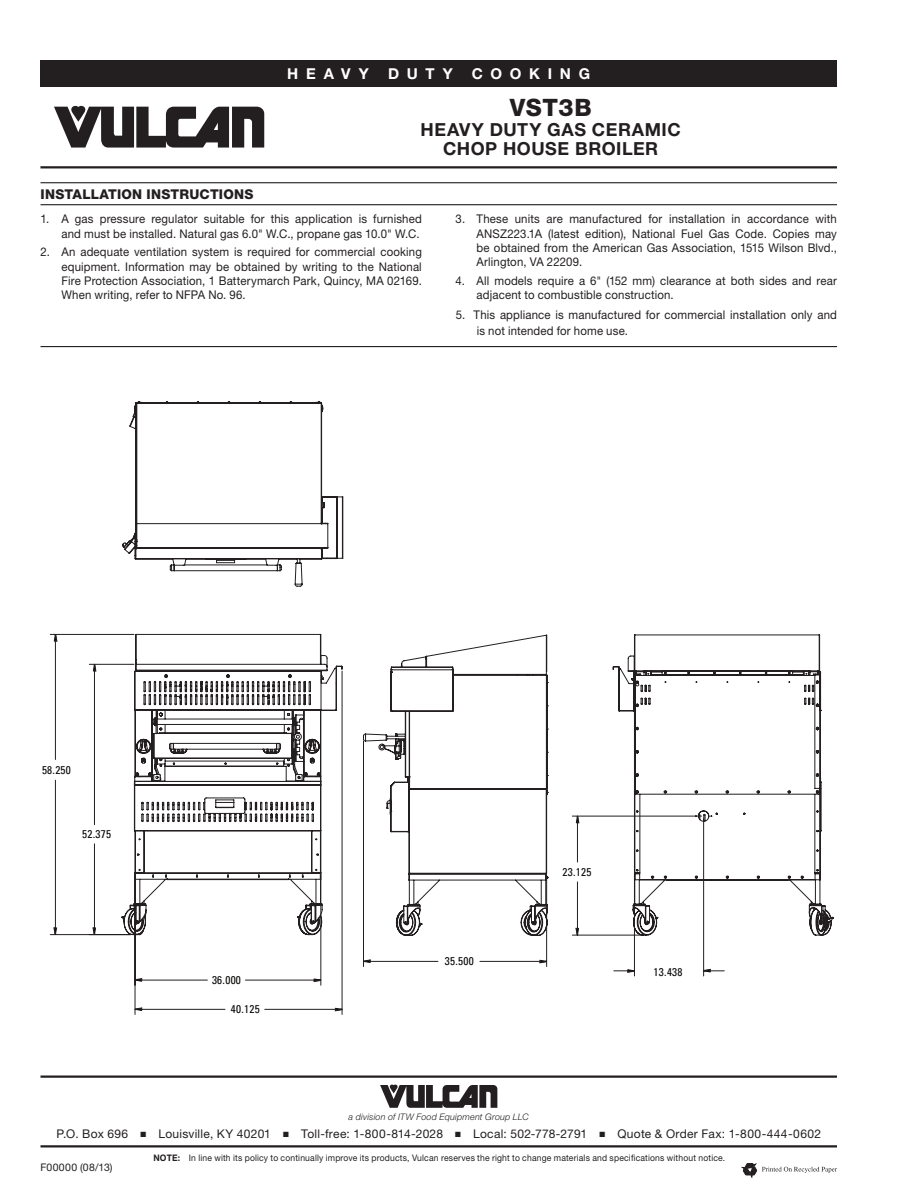
<style>
.page{position:relative;width:918px;height:1188px;background:#fff}
.page>*{position:absolute;margin:0;border:0;box-sizing:border-box;transform-origin:0 0}
.t1{font:800 24px "Helvetica Neue LT Std";letter-spacing:.025em;color:#231f20}
.Title_Sub_1{font:700 18px/19.5px "Helvetica Neue LT Std";letter-spacing:.03em;color:#231f20;text-align:center}
.t2{font:700 15px "Helvetica Neue LT Std";letter-spacing:.51em;color:#fff}
.Sub_Head_1{font:800 13.5px "Helvetica Neue LT Std";letter-spacing:.015em;color:#231f20}
.mstrPg_Address{font:12px/14.2px "Helvetica Neue LT Std";letter-spacing:.015em;color:#231f20;text-align:justify;scale:.95 1}
.mstrPg_Address-2{font:12px "Helvetica Neue LT Std";letter-spacing:.015em;color:#231f20}
.t3{font:condensed 11.25px "Univers LT Std";letter-spacing:.025em;color:#050504}
.t4{font:10.5px "Helvetica Neue LT Std";letter-spacing:.035em;color:#231f20}
.t5{font:9px "Helvetica Neue LT Std";letter-spacing:.02em;color:#231f20;scale:.95 1}
.mstrPg_divITW{font:italic 300 9px "Helvetica Neue LT Std";letter-spacing:.02em;color:#231f20}
.s1{font-weight:700}
</style>
<div class="page">
<div style="left:40px;top:60px;width:797px;height:27px;background:#231f20"></div>
<hr style="left:40px;top:166px;width:797px;height:2px;background:#231f20">
<svg style="left:742px;top:1163px;width:95px;height:15px"></svg>
<svg style="left:54px;top:106px;width:210px;height:42px"></svg>
<hr style="left:40px;top:1076px;width:797px;height:2px;background:#231f20">
<svg style="left:380px;top:1085px;width:117px;height:23px"></svg>
<hr style="left:40px;top:1145px;width:797px;height:3px;background:#231f20">
<hr style="left:40px;top:182px;width:797px;height:1px;background:#231f20">
<hr style="left:40px;top:204px;width:797px;height:1px;background:#231f20">
<hr style="left:41px;top:346px;width:796px;height:1px;background:#231f20">
<hr style="left:50px;top:634px;width:84px;height:1px;background:#231f20">
<hr style="left:50px;top:934px;width:81px;height:1px;background:#231f20">
<hr style="left:342px;top:671px;width:1px;height:344px;background:#231f20">
<hr style="left:135px;top:875px;width:1px;height:140px;background:#231f20">
<svg style="left:712px;top:970px;width:12px;height:1px"></svg>
<svg style="left:52px;top:633px;width:660px;height:379px"></svg>
<svg style="left:121px;top:402px;width:713px;height:534px"></svg>
<p class="t2" style="left:287px;top:64px;width:83px">HEAVY</p>
<p class="t2" style="left:388px;top:64px;width:66px">DUTY</p>
<p class="t2" style="left:472px;top:64px;width:120px">COOKING</p>
<p class="t1" style="left:510px;top:93px;width:83px">VST3B</p>
<p class="Title_Sub_1" style="left:421px;top:119px;width:262px">HEAVY DUTY GAS CERAMIC<br>CHOP HOUSE BROILER</p>
<p class="Sub_Head_1" style="left:40px;top:186px;width:214px">INSTALLATION INSTRUCTIONS</p>
<p class="mstrPg_Address" style="left:40px;top:212px;width:403px;text-align:right">1. A gas pressure regulator suitable for this application is furnished and must be installed. Natural gas 6.0" W.C., propane gas 10.0" W.C.</p>
<p class="mstrPg_Address" style="left:61px;top:245px;width:381px;text-indent:-21px">2. An adequate ventilation system is required for commercial cooking equipment. Information may be obtained by writing to the National Fire Protection Association, 1 Batterymarch Park, Quincy, MA 02169.<br>When writing, refer to NFPA No. 96.</p>
<p class="mstrPg_Address" style="left:477px;top:212px;width:381px;text-indent:-21px">3. These units are manufactured for installation in accordance with ANSZ223.1A (latest edition), National Fuel Gas Code. Copies may be obtained from the American Gas Association, 1515 Wilson Blvd., Arlington, VA 22209.</p>
<p class="mstrPg_Address" style="left:477px;top:273px;width:381px;text-indent:-21px">4. All models require a 6" (152 mm) clearance at both sides and rear adjacent to combustible construction.</p>
<p class="mstrPg_Address" style="left:477px;top:306px;width:381px;line-height:16.5px;text-indent:-21px">5. This appliance is manufactured for commercial installation only and is not intended for home use.</p>
<p class="t3" style="left:42px;top:763px;width:30px">58.250</p>
<p class="t3" style="left:82px;top:827px;width:30px">52.375</p>
<p class="t3" style="left:212px;top:973px;width:30px">36.000</p>
<p class="t3" style="left:231px;top:1002px;width:30px">40.125</p>
<p class="t3" style="left:445px;top:954px;width:30px">35.500</p>
<p class="t3" style="left:563px;top:865px;width:30px">23.125</p>
<p class="t3" style="left:654px;top:965px;width:30px">13.438</p>
<p class="mstrPg_divITW" style="left:349px;top:1111px;width:182px">a division of ITW Food Equipment Group LLC</p>
<p class="mstrPg_Address-2" style="left:56px;top:1127px;width:766px">P.O. Box 696 ■ Louisville, KY 40201 ■ Toll-free: 1-800-814-2028 ■ Local: 502-778-2791 ■ Quote &amp; Order Fax: 1-800-444-0602</p>
<p class="t4" style="left:40px;top:1161px;width:74px">F00000 (08/13)</p>
<p class="t5" style="left:153px;top:1152px;width:604px"><span class="s1">NOTE:</span> In line with its policy to continually improve its products, Vulcan reserves the right to change materials and specifications without notice.</p>
</div>
